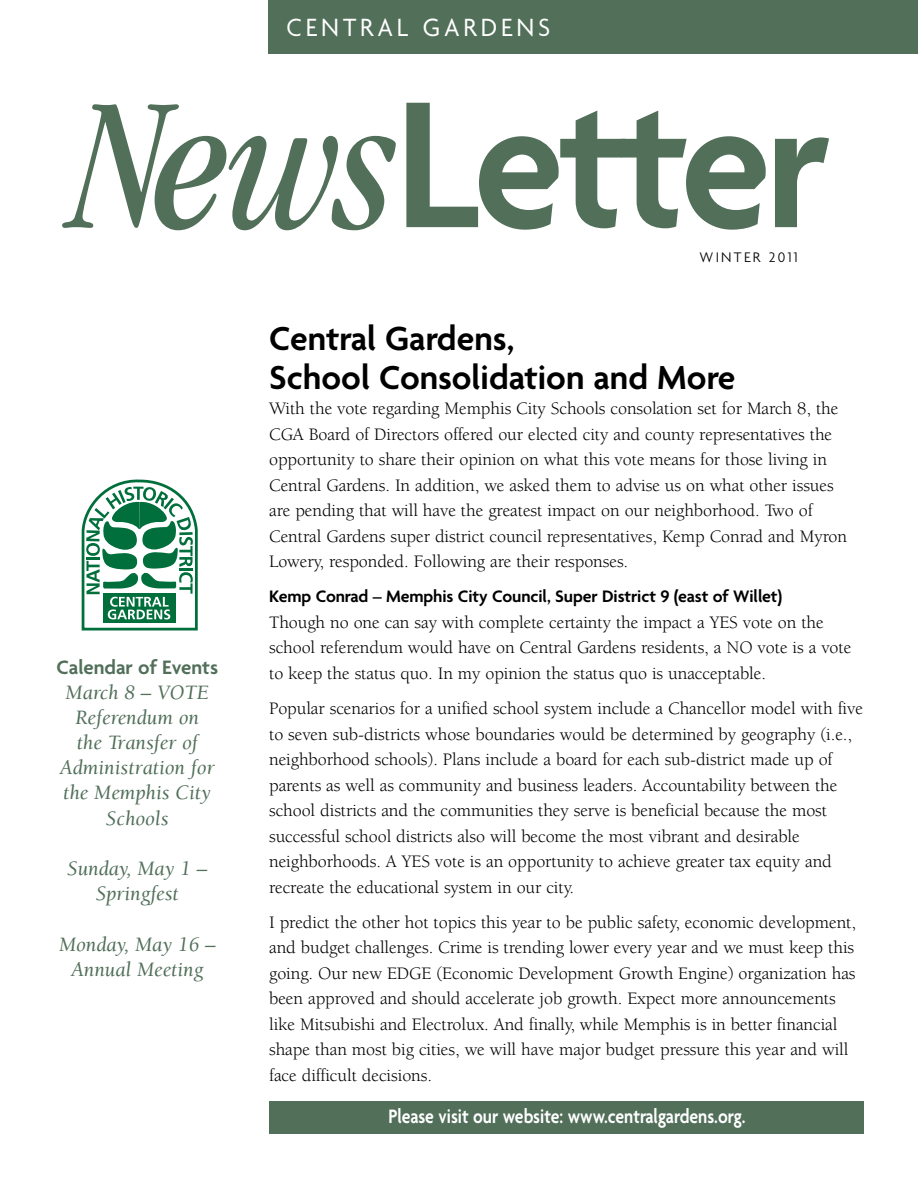
<style>
.page{position:relative;width:918px;height:1188px;background:#fff}
.page>*{position:absolute;margin:0;border:0;box-sizing:border-box;transform-origin:0 0}
.t1{font:600 195px "Agenda";letter-spacing:-.03em;color:#516f59;scale:.95 1}
.t2{font:600 36px/39px "Agenda";color:#000}
.t3{font:27px "Agenda";letter-spacing:.155em;color:#fff;scale:.95 1}
.t4{font:italic 21px/25.2px "Berkeley";color:#516f59;text-align:center}
.t5{font:600 21px "Agenda";color:#fff;scale:.85 1}
.t6{font:600 21px "Agenda";color:#516f59}
.t7{font:18px/25.5px "Berkeley";letter-spacing:-.005em;color:#000}
.t8{font:600 18px "Agenda";letter-spacing:-.005em;color:#000}
.t9{font:300 15px "Agenda";letter-spacing:.15em;color:#000}
.s1{font-family:"Garamond";font-weight:400;font-style:italic;font-stretch:condensed}
</style>
<div class="page">
<div style="left:268px;top:0;width:650px;height:54px;background:#516f59"></div>
<svg style="left:82px;top:480px;width:116px;height:151px"></svg>
<div style="left:269px;top:1102px;width:595px;height:32px;background:#516f59"></div>
<h3 class="t3" style="left:286px;top:11px;width:279px">CENTRAL GARDENS</h3>
<h1 class="t1" style="left:72px;top:46px;width:800px"><span class="s1">News</span>Letter</h1>
<p class="t6" style="left:56px;top:654px;width:163px">Calendar of Events</p>
<p class="t4" style="left:60px;top:681px;width:156px">March 8 – VOTE<br>Referendum on<br>the Transfer of<br>Administration for the Memphis City<br>Schools</p>
<p class="t4" style="left:67px;top:858px;width:142px">Sunday, May 1 –<br>Springfest</p>
<p class="t4" style="left:59px;top:933px;width:158px">Monday, May 16 –<br>Annual Meeting</p>
<p class="t9" style="left:700px;top:248px;width:100px">WINTER 2011</p>
<h2 class="t2" style="left:269px;top:318px;width:468px">Central Gardens,<br>School Consolidation and More</h2>
<p class="t7" style="left:269px;top:397px;width:580px">With the vote regarding Memphis City Schools consolation set for March 8, the CGA Board of Directors offered our elected city and county representatives the opportunity to share their opinion on what this vote means for those living in Central Gardens. In addition, we asked them to advise us on what other issues are pending that will have the greatest impact on our neighborhood. Two of Central Gardens super district council representatives, Kemp Conrad and Myron Lowery, responded. Following are their responses.</p>
<p class="t8" style="left:269px;top:586px;width:515px">Kemp Conrad – Memphis City Council, Super District 9 (east of Willet)</p>
<p class="t7" style="left:269px;top:611px;width:584px">Though no one can say with complete certainty the impact a YES vote on the school referendum would have on Central Gardens residents, a NO vote is a vote to keep the status quo. In my opinion the status quo is unacceptable.</p>
<p class="t7" style="left:269px;top:697px;width:596px">Popular scenarios for a unified school system include a Chancellor model with five to seven sub-districts whose boundaries would be determined by geography (i.e., neighborhood schools). Plans include a board for each sub-district made up of parents as well as community and business leaders. Accountability between the school districts and the communities they serve is beneficial because the most successful school districts also will become the most vibrant and desirable neighborhoods. A YES vote is an opportunity to achieve greater tax equity and recreate the educational system in our city.</p>
<p class="t7" style="left:269px;top:911px;width:589px">I predict the other hot topics this year to be public safety, economic development, and budget challenges. Crime is trending lower every year and we must keep this going. Our new EDGE (Economic Development Growth Engine) organization has been approved and should accelerate job growth. Expect more announcements like Mitsubishi and Electrolux. And finally, while Memphis is in better financial shape than most big cities, we will have major budget pressure this year and will face difficult decisions.</p>
<p class="t5" style="left:388px;top:1103px;width:422px">Please visit our website: www.centralgardens.org.</p>
</div>
